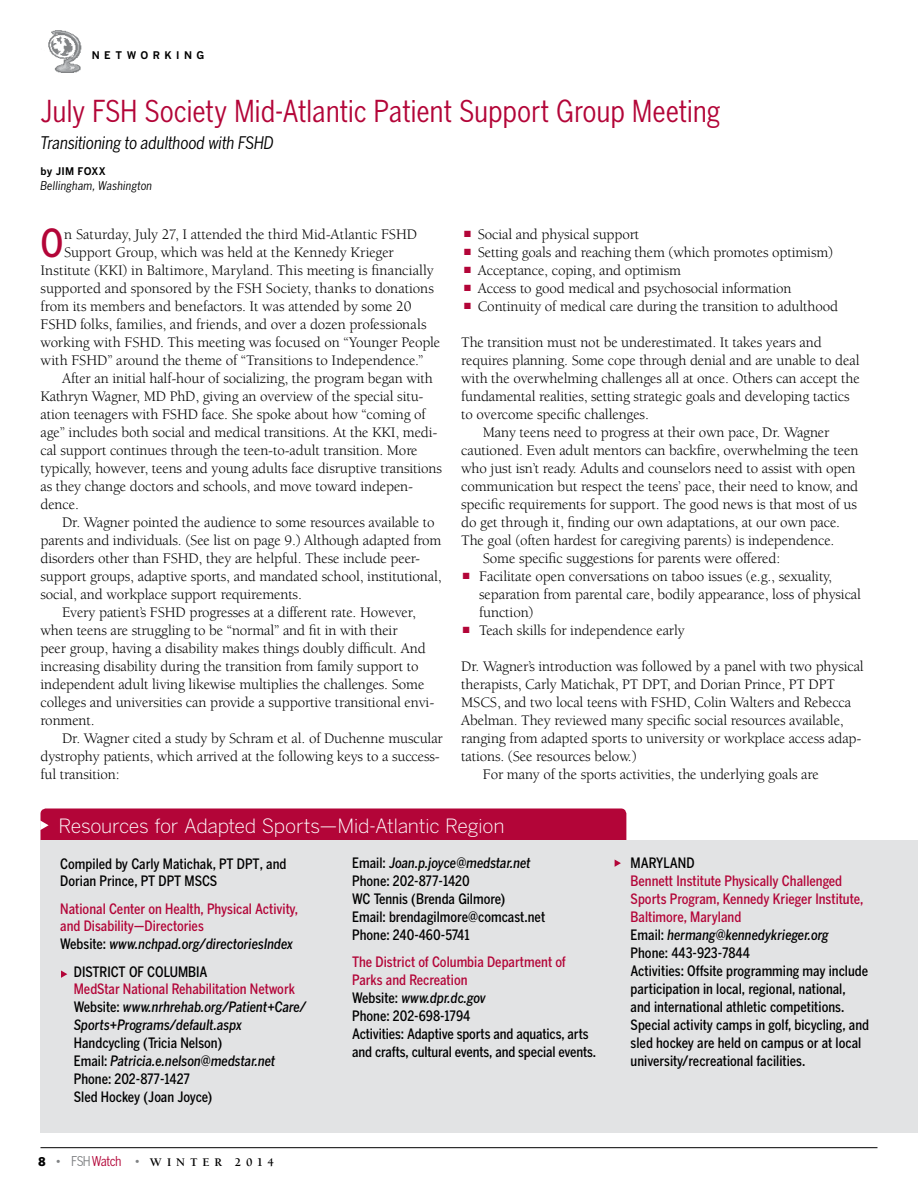
<style>
.page{position:relative;width:918px;height:1188px;background:#fff}
.page>*{position:absolute;margin:0;border:0;box-sizing:border-box;transform-origin:0 0}
.t1{font:500 condensed 38.4px "Benton Gothic";color:#b30538}
.t2{font:condensed 30px "Benton Gothic";letter-spacing:-.01em;color:#b30538}
.t3{font:300 19.5px "Benton Gothic";color:#fff}
.t4{font:italic condensed 17.25px "Benton Gothic";letter-spacing:-.015em;color:#000}
.t5{font:15px/18px "Berkeley Std";letter-spacing:-.01em;color:#000}
.t6{font:500 condensed 14.25px/18px "Benton Gothic";color:#000}
.t7{font:500 condensed 14.25px/18px "Benton Gothic";color:#b30538}
.t8{font:italic 500 condensed 14.25px/18px "Benton Gothic";color:#000}
.t9{font:700 12px "Berkeley Std";letter-spacing:.405em;color:#000}
.t10{font:italic condensed 12px "Benton Gothic";letter-spacing:.01em;color:#000}
.t11{font:700 10.5px "Benton Gothic";letter-spacing:.23em;color:#000}
.t12{font:700 10.5px "Benton Gothic";letter-spacing:.01em;color:#000}
.s1{color:#b30538}
.s2{color:#000}
.s3{font-style:italic;color:#000}
.s4{font-style:normal;color:#b30538}
.s5{font-style:normal}
.s6{font-style:italic}
.s7{font-family:"Benton Gothic";font-weight:900}
.s8{font-family:"Benton Gothic";font-weight:900;font-size:7.5px;color:#808284}
.s9{font-family:"Benton Gothic";font-weight:400;font-stretch:condensed;font-size:13.5px;color:#808284}
.s10{font-family:"Benton Gothic";font-weight:400;font-stretch:condensed;font-size:13.5px;color:#b30538}
</style>
<div class="page">
<hr style="left:40px;top:1147px;width:838px;height:1px;background:#000">
<img style="left:48px;top:30px;width:34px;height:43px">
<div style="left:41px;top:808px;width:585px;height:50px;background:#b30538;border-radius:5px"></div>
<div style="left:40px;top:840px;width:878px;height:292px;background:#e2e3e4"></div>
<svg style="left:40px;top:820px;width:9px;height:10px"></svg>
<svg style="left:61px;top:970px;width:6px;height:8px"></svg>
<svg style="left:615px;top:859px;width:6px;height:8px"></svg>
<p class="t11" style="left:92px;top:48px;width:71px">NETW ORK</p>
<p class="t11" style="left:176px;top:48px;width:30px">ING</p>
<h2 class="t2" style="left:40px;top:93px;width:682px">July FSH Society Mid-Atlantic Patient Support Group Meeting</h2>
<p class="t12" style="left:40px;top:165px;width:67px">BY JIM FOXX</p>
<p class="t10" style="left:40px;top:179px;width:113px">Bellingham, Washington</p>
<p class="t4" style="left:40px;top:132px;width:235px">Transitioning to adulthood with FSHD</p>
<h1 class="t1" style="left:40px;top:220px;width:25px">O</h1>
<p class="t5" style="left:64px;top:225px;width:354px">n Saturday, July 27, I attended the third Mid-Atlantic FSHD</p>
<p class="t5" style="left:64px;top:243px;width:331px">Support Group, which was held at the Kennedy Krieger</p>
<p class="t5" style="left:40px;top:261px;width:395px">Institute (KKI) in Baltimore, Maryland. This meeting is financially</p>
<p class="t5" style="left:40px;top:279px;width:395px">supported and sponsored by the FSH Society, thanks to donations</p>
<p class="t5" style="left:40px;top:297px;width:372px">from its members and benefactors. It was attended by some 20</p>
<p class="t5" style="left:40px;top:315px;width:388px">FSHD folks, families, and friends, and over a dozen professionals</p>
<p class="t5" style="left:40px;top:333px;width:401px">working with FSHD. This meeting was focused on “Younger People</p>
<p class="t5" style="left:40px;top:351px;width:384px">with FSHD” around the theme of “Transitions to Independence.”</p>
<p class="t5" style="left:62px;top:369px;width:372px">After an initial half-hour of socializing, the program began with</p>
<p class="t5" style="left:40px;top:387px;width:385px">Kathryn Wagner, MD PhD, giving an overview of the special situ-</p>
<p class="t5" style="left:40px;top:405px;width:387px">ation teenagers with FSHD face. She spoke about how “coming of</p>
<p class="t5" style="left:40px;top:423px;width:399px">age” includes both social and medical transitions. At the KKI, medi-</p>
<p class="t5" style="left:40px;top:441px;width:379px">cal support continues through the teen-to-adult transition. More</p>
<p class="t5" style="left:40px;top:459px;width:403px">typically, however, teens and young adults face disruptive transitions</p>
<p class="t5" style="left:40px;top:477px;width:374px">as they change doctors and schools, and move toward indepen-</p>
<p class="t5" style="left:40px;top:495px;width:40px">dence.</p>
<p class="t5" style="left:62px;top:513px;width:374px">Dr. Wagner pointed the audience to some resources available to</p>
<p class="t5" style="left:40px;top:531px;width:403px">parents and individuals. (See list on page 9.) Although adapted from</p>
<p class="t5" style="left:40px;top:549px;width:381px">disorders other than FSHD, they are helpful. These include peer-</p>
<p class="t5" style="left:40px;top:567px;width:403px">support groups, adaptive sports, and mandated school, institutional,</p>
<p class="t5" style="left:40px;top:585px;width:263px">social, and workplace support requirements.</p>
<p class="t5" style="left:62px;top:603px;width:355px">Every patient’s FSHD progresses at a different rate. However,</p>
<p class="t5" style="left:40px;top:621px;width:359px">when teens are struggling to be “normal” and fit in with their</p>
<p class="t5" style="left:40px;top:639px;width:387px">peer group, having a disability makes things doubly difficult. And</p>
<p class="t5" style="left:40px;top:657px;width:380px">increasing disability during the transition from family support to</p>
<p class="t5" style="left:40px;top:675px;width:385px">independent adult living likewise multiplies the challenges. Some</p>
<p class="t5" style="left:40px;top:693px;width:395px">colleges and universities can provide a supportive transitional envi-</p>
<p class="t5" style="left:40px;top:711px;width:56px">ronment.</p>
<p class="t5" style="left:62px;top:729px;width:382px">Dr. Wagner cited a study by Schram et al. of Duchenne muscular</p>
<p class="t5" style="left:40px;top:747px;width:401px">dystrophy patients, which arrived at the following keys to a success-</p>
<p class="t5" style="left:40px;top:765px;width:81px">ful transition:</p>
<p class="t5" style="left:464px;top:225px;width:177px"><span class="s1">■</span> Social and physical support</p>
<p class="t5" style="left:464px;top:243px;width:370px"><span class="s1">■</span> Setting goals and reaching them (which promotes optimism)</p>
<p class="t5" style="left:464px;top:261px;width:218px"><span class="s1">■</span> Acceptance, coping, and optimism</p>
<p class="t5" style="left:464px;top:279px;width:329px"><span class="s1">■</span> Access to good medical and psychosocial information</p>
<p class="t5" style="left:464px;top:297px;width:375px"><span class="s1">■</span> Continuity of medical care during the transition to adulthood</p>
<p class="t5" style="left:461px;top:333px;width:362px">The transition must not be underestimated. It takes years and</p>
<p class="t5" style="left:461px;top:351px;width:400px">requires planning. Some cope through denial and are unable to deal</p>
<p class="t5" style="left:461px;top:369px;width:400px">with the overwhelming challenges all at once. Others can accept the</p>
<p class="t5" style="left:461px;top:387px;width:390px">fundamental realities, setting strategic goals and developing tactics</p>
<p class="t5" style="left:461px;top:405px;width:189px">to overcome specific challenges.</p>
<p class="t5" style="left:483px;top:423px;width:348px">Many teens need to progress at their own pace, Dr. Wagner</p>
<p class="t5" style="left:461px;top:441px;width:399px">cautioned. Even adult mentors can backfire, overwhelming the teen</p>
<p class="t5" style="left:461px;top:459px;width:396px">who just isn’t ready. Adults and counselors need to assist with open</p>
<p class="t5" style="left:461px;top:477px;width:399px">communication but respect the teens’ pace, their need to know, and</p>
<p class="t5" style="left:461px;top:495px;width:397px">specific requirements for support. The good news is that most of us</p>
<p class="t5" style="left:461px;top:513px;width:380px">do get through it, finding our own adaptations, at our own pace.</p>
<p class="t5" style="left:461px;top:531px;width:375px">The goal (often hardest for caregiving parents) is independence.</p>
<p class="t5" style="left:483px;top:549px;width:299px">Some specific suggestions for parents were offered:</p>
<p class="t5" style="left:479px;top:567px;width:383px;text-indent:-16px"><span class="s1">■</span> Facilitate open conversations on taboo issues (e.g., sexuality, separation from parental care, bodily appearance, loss of physical function)</p>
<p class="t5" style="left:463px;top:621px;width:223px"><span class="s1">■</span> Teach skills for independence early</p>
<p class="t5" style="left:461px;top:657px;width:404px">Dr. Wagner’s introduction was followed by a panel with two physical</p>
<p class="t5" style="left:461px;top:675px;width:375px">therapists, Carly Matichak, PT DPT, and Dorian Prince, PT DPT</p>
<p class="t5" style="left:461px;top:693px;width:391px">MSCS, and two local teens with FSHD, Colin Walters and Rebecca</p>
<p class="t5" style="left:461px;top:711px;width:384px">Abelman. They reviewed many specific social resources available,</p>
<p class="t5" style="left:461px;top:729px;width:402px">ranging from adapted sports to university or workplace access adap-</p>
<p class="t5" style="left:461px;top:747px;width:177px">tations. (See resources below.)</p>
<p class="t5" style="left:483px;top:765px;width:338px">For many of the sports activities, the underlying goals are</p>
<h3 class="t3" style="left:58px;top:814px;width:448px">Resources for Adapted Sports—M id-Atlantic Region</h3>
<p class="t6" style="left:60px;top:854px;width:228px">Compiled by Carly Matichak, PT DPT, and<br>Dorian Prince, PT DPT MSCS</p>
<p class="t7" style="left:60px;top:899px;width:239px">National Center on Health, Physical Activity, and Disability—Directories<br><span class="s2">Website:</span> <span class="s3">www.nchpad.org/directoriesIndex</span></p>
<p class="t6" style="left:74px;top:962px;width:86px">District of Columb</p>
<p class="t6" style="left:196px;top:962px;width:11px">ia</p>
<p class="t8" style="left:74px;top:980px;width:234px"><span class="s4">MedStar National Rehabilitation Network<br></span><span class="s5">Website:</span> www.nrhrehab.org/Patient+Care/<br>Sports+Programs/default.aspx</p>
<p class="t6" style="left:74px;top:1034px;width:203px">Handcycling (Tricia Nelson)<br>Email: <span class="s6">Patricia.e.nelson@medstar.net<br></span>Phone: 202-877-1427<br>Sled Hockey (Joan Joyce)</p>
<p class="t6" style="left:352px;top:854px;width:195px">Email: <span class="s6">Joan.p.joyce@medstar.net<br></span>Phone: 202-877-1420<br>WC Tennis (Brenda Gilmore)<br>Email: brendagilmore@comcast.net<br>Phone: 240-460-5741</p>
<p class="t6" style="left:352px;top:953px;width:245px"><span class="s1">The District of Columbia Department of Parks and Recreation<br></span>Website: <span class="s6">www.dpr.dc.gov<br></span>Phone: 202-698-1794<br>Activities: Adaptive sports and aquatics, arts and crafts, cultural events, and special events.</p>
<p class="t9" style="left:38px;top:1155px;width:237px"><span class="s7">8</span> <span class="s8">•</span> <span class="s9">FSH</span><span class="s10">Watch</span> <span class="s8">•</span> WINTER 2014</p>
<p class="t6" style="left:631px;top:854px;width:64px">Maryland</p>
<p class="t6" style="left:631px;top:872px;width:240px"><span class="s1">Bennett Institute Physically Challenged Sports Program, Kennedy Krieger Institute, Baltimore, Maryland<br></span>Email: <span class="s6">hermang@kennedykrieger.org </span>Phone: 443-923-7844<br>Activities: Offsite programming may include participation in local, regional, national, and international athletic competitions.<br>Special activity camps in golf, bicycling, and sled hockey are held on campus or at local university/recreational facilities.</p>
</div>
